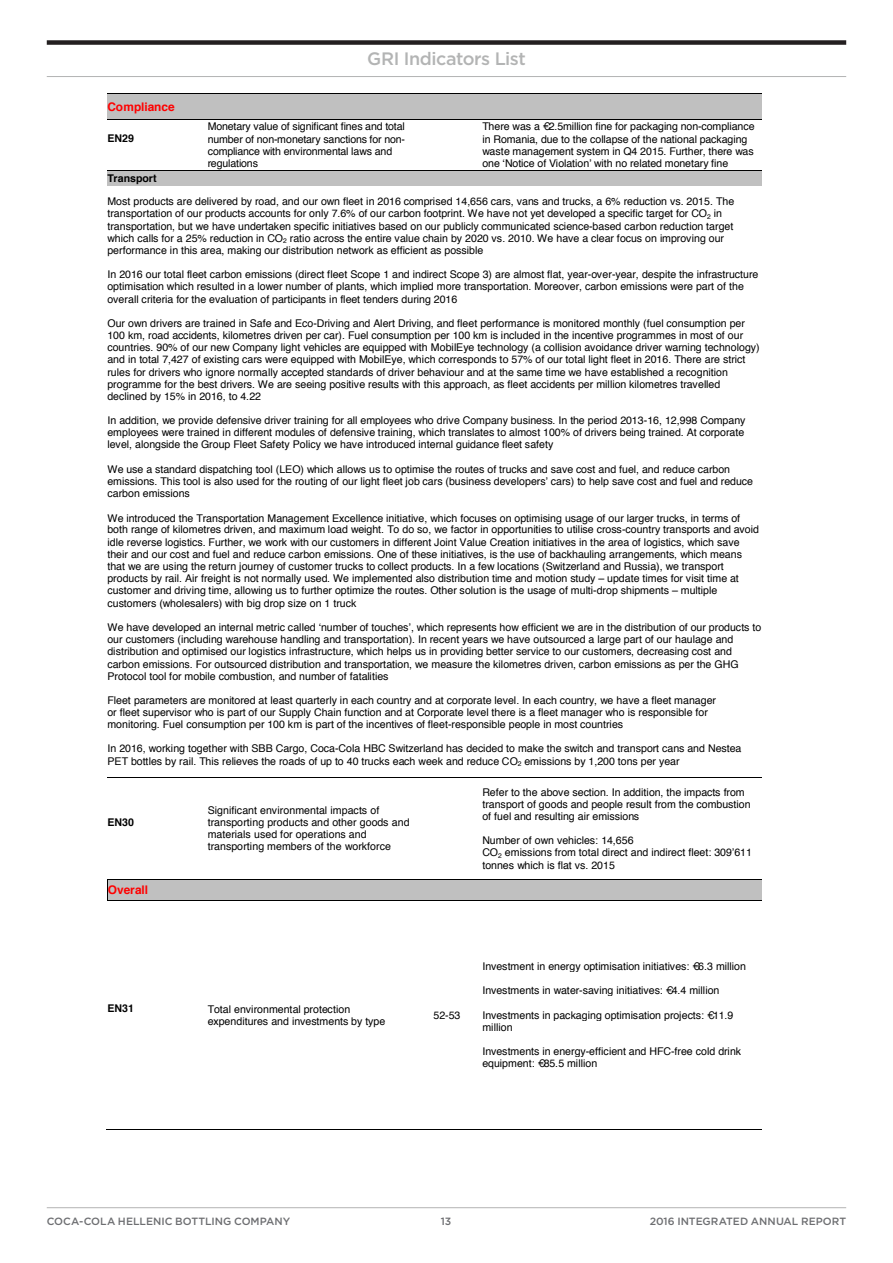
<style>
.page{position:relative;width:893px;height:1263px;background:#fff}
.page>*{position:absolute;margin:0;border:0;box-sizing:border-box;transform-origin:0 0}
.t1{font:500 18px "Gotham";letter-spacing:-.025em;color:#b3b4b4}
.t2{font:700 11.85px "Helvetica";color:#f00}
.t3{font:10.65px/12.1px "Helvetica";color:#000}
.t4{font:700 10.65px "Helvetica";color:#000}
.t5{font:500 10.5px "Gotham";color:#6d6e71}
</style>
<div class="page">
<div style="left:108px;top:94px;width:654px;height:25px;background:#c0c0c0"></div>
<hr style="left:108px;top:94px;width:654px;height:1px;background:#000">
<hr style="left:108px;top:119px;width:100px;height:1px;background:#000">
<hr style="left:208px;top:119px;width:204px;height:1px;background:#000">
<hr style="left:412px;top:119px;width:70px;height:1px;background:#000">
<hr style="left:483px;top:119px;width:279px;height:1px;background:#000">
<div style="left:108px;top:170px;width:654px;height:16px;background:#c0c0c0"></div>
<hr style="left:108px;top:170px;width:100px;height:1px;background:#000">
<hr style="left:208px;top:170px;width:204px;height:1px;background:#000">
<hr style="left:412px;top:170px;width:70px;height:1px;background:#000">
<hr style="left:483px;top:170px;width:279px;height:1px;background:#000">
<hr style="left:108px;top:777px;width:100px;height:1px;background:#000">
<hr style="left:208px;top:777px;width:204px;height:1px;background:#000">
<hr style="left:412px;top:777px;width:70px;height:1px;background:#000">
<hr style="left:483px;top:777px;width:279px;height:1px;background:#000">
<div style="left:108px;top:880px;width:654px;height:20px;background:#c0c0c0"></div>
<hr style="left:108px;top:879px;width:100px;height:1px;background:#000">
<hr style="left:208px;top:879px;width:204px;height:1px;background:#000">
<hr style="left:412px;top:879px;width:70px;height:1px;background:#000">
<hr style="left:483px;top:879px;width:279px;height:1px;background:#000">
<svg style="left:107px;top:879px;width:1px;height:22px"></svg>
<hr style="left:108px;top:900px;width:100px;height:1px;background:#000">
<hr style="left:208px;top:900px;width:204px;height:1px;background:#000">
<hr style="left:412px;top:900px;width:70px;height:1px;background:#000">
<hr style="left:483px;top:900px;width:279px;height:1px;background:#000">
<hr style="left:106px;top:1129px;width:102px;height:1px;background:#000">
<hr style="left:207px;top:1129px;width:205px;height:1px;background:#000">
<hr style="left:411px;top:1129px;width:71px;height:1px;background:#000">
<hr style="left:482px;top:1129px;width:280px;height:1px;background:#000">
<hr style="left:47px;top:1207px;width:799px;height:1px;background:#b3b4b4">
<div style="left:47px;top:40px;width:799px;height:5px;background:#231f20"></div>
<hr style="left:47px;top:76px;width:799px;height:1px;background:#b3b4b4">
<p class="t2" style="left:108px;top:97px;width:69px">Compliance</p>
<p class="t4" style="left:108px;top:130px;width:28px">EN29</p>
<h1 class="t1" style="left:367px;top:47px;width:160px">GRI Indicators List</h1>
<p class="t3" style="left:208px;top:121px;width:199px">Monetary value of significant fines and total number of non-monetary sanctions for non&shy;compliance with environmental laws and regulations</p>
<p class="t3" style="left:482px;top:121px;width:274px">There was a €2.5million fine for packaging non-compliance in Romania, due to the collapse of the national packaging waste management system in Q4 2015. Further, there was one ʻNotice of Violationʼ with no related monetary fine</p>
<p class="t4" style="left:108px;top:169px;width:51px">Transport</p>
<p class="t3" style="left:108px;top:196px;width:628px">Most products are delivered by road, and our own fleet in 2016 comprised 14,656 cars, vans and trucks, a 6% reduction vs. 2015. The transportation of our products accounts for only 7.6% of our carbon footprint. We have not yet developed a specific target for CO<sub>2</sub> in transportation, but we have undertaken specific initiatives based on our publicly communicated science-based carbon reduction target which calls for a 25% reduction in CO<sub>2</sub> ratio across the entire value chain by 2020 vs. 2010. We have a clear focus on improving our performance in this area, making our distribution network as efficient as possible</p>
<p class="t3" style="left:108px;top:269px;width:652px">In 2016 our total fleet carbon emissions (direct fleet Scope 1 and indirect Scope 3) are almost flat, year-over-year, despite the infrastructure optimisation which resulted in a lower number of plants, which implied more transportation. Moreover, carbon emissions were part of the overall criteria for the evaluation of participants in fleet tenders during 2016</p>
<p class="t3" style="left:108px;top:317px;width:653px">Our own drivers are trained in Safe and Eco-Driving and Alert Driving, and fleet performance is monitored monthly (fuel consumption per 100 km, road accidents, kilometres driven per car). Fuel consumption per 100 km is included in the incentive programmes in most of our countries. 90% of our new Company light vehicles are equipped with MobilEye technology (a collision avoidance driver warning technology) and in total 7,427 of existing cars were equipped with MobilEye, which corresponds to 57% of our total light fleet in 2016. There are strict rules for drivers who ignore normally accepted standards of driver behaviour and at the same time we have established a recognition programme for the best drivers. We are seeing positive results with this approach, as fleet accidents per million kilometres travelled declined by 15% in 2016, to 4.22</p>
<p class="t3" style="left:108px;top:415px;width:639px;text-align:justify">In addition, we provide defensive driver training for all employees who drive Company business. In the period 2013-16, 12,998 Company employees were trained in different modules of defensive training, which translates to almost 100% of drivers being trained. At corporate level, alongside the Group Fleet Safety Policy we have introduced internal guidance fleet safety</p>
<p class="t3" style="left:108px;top:463px;width:647px">We use a standard dispatching tool (LEO) which allows us to optimise the routes of trucks and save cost and fuel, and reduce carbon emissions. This tool is also used for the routing of our light fleet job cars (business developersʼ cars) to help save cost and fuel and reduce carbon emissions</p>
<p class="t3" style="left:108px;top:512px;width:653px">We introduced the Transportation Management Excellence initiative, which focuses on optimising usage of our larger trucks, in terms of both range of kilometres driven, and maximum load weight. To do so, we factor in opportunities to utilise cross-country transports and avoid idle reverse logistics. Further, we work with our customers in different Joint Value Creation initiatives in the area of logistics, which save their and our cost and fuel and reduce carbon emissions. One of these initiatives, is the use of backhauling arrangements, which means that we are using the return journey of customer trucks to collect products. In a few locations (Switzerland and Russia), we transport products by rail. Air freight is not normally used. We implemented also distribution time and motion study – update times for visit time at customer and driving time, allowing us to further optimize the routes. Other solution is the usage of multi-drop shipments – multiple customers (wholesalers) with big drop size on 1 truck</p>
<p class="t3" style="left:108px;top:621px;width:655px">We have developed an internal metric called ʻnumber of touchesʼ, which represents how efficient we are in the distribution of our products to our customers (including warehouse handling and transportation). In recent years we have outsourced a large part of our haulage and distribution and optimised our logistics infrastructure, which helps us in providing better service to our customers, decreasing cost and carbon emissions. For outsourced distribution and transportation, we measure the kilometres driven, carbon emissions as per the GHG Protocol tool for mobile combustion, and number of fatalities</p>
<p class="t3" style="left:108px;top:694px;width:610px">Fleet parameters are monitored at least quarterly in each country and at corporate level. In each country, we have a fleet manager or fleet supervisor who is part of our Supply Chain function and at Corporate level there is a fleet manager who is responsible for monitoring. Fuel consumption per 100 km is part of the incentives of fleet-responsible people in most countries</p>
<p class="t3" style="left:108px;top:743px;width:635px">In 2016, working together with SBB Cargo, Coca-Cola HBC Switzerland has decided to make the switch and transport cans and Nestea<br>PET bottles by rail. This relieves the roads of up to 40 trucks each week and reduce CO<sub>2</sub> emissions by 1,200 tons per year</p>
<p class="t4" style="left:108px;top:813px;width:28px">EN30</p>
<p class="t2" style="left:108px;top:880px;width:42px">Overall</p>
<p class="t3" style="left:208px;top:804px;width:204px">Significant environmental impacts of transporting products and other goods and materials used for operations and transporting members of the workforce</p>
<p class="t3" style="left:482px;top:786px;width:270px">Refer to the above section. In addition, the impacts from transport of goods and people result from the combustion of fuel and resulting air emissions</p>
<p class="t3" style="left:482px;top:835px;width:271px">Number of own vehicles: 14,656<br>CO<sub>2</sub> emissions from total direct and indirect fleet: 309ʼ611 tonnes which is flat vs. 2015</p>
<p class="t4" style="left:108px;top:1000px;width:28px">EN31</p>
<p class="t3" style="left:208px;top:1003px;width:179px">Total environmental protection expenditures and investments by type</p>
<p class="t3" style="left:433px;top:1009px;width:28px">52-53</p>
<p class="t3" style="left:482px;top:960px;width:265px">Investment in energy optimisation initiatives: €6.3 million</p>
<p class="t3" style="left:482px;top:985px;width:238px">Investments in water-saving initiatives: €4.4 million</p>
<p class="t3" style="left:482px;top:1009px;width:253px">Investments in packaging optimisation projects: €11.9 million</p>
<p class="t3" style="left:482px;top:1046px;width:260px">Investments in energy-efficient and HFC-free cold drink equipment: €85.5 million</p>
<p class="t5" style="left:47px;top:1214px;width:245px">COCA-COLA HELLENIC BOTTLING COMPANY</p>
<p class="t5" style="left:441px;top:1214px;width:12px">13</p>
<p class="t5" style="left:650px;top:1214px;width:198px">2016 INTEGRATED ANNUAL REPORT</p>
</div>
